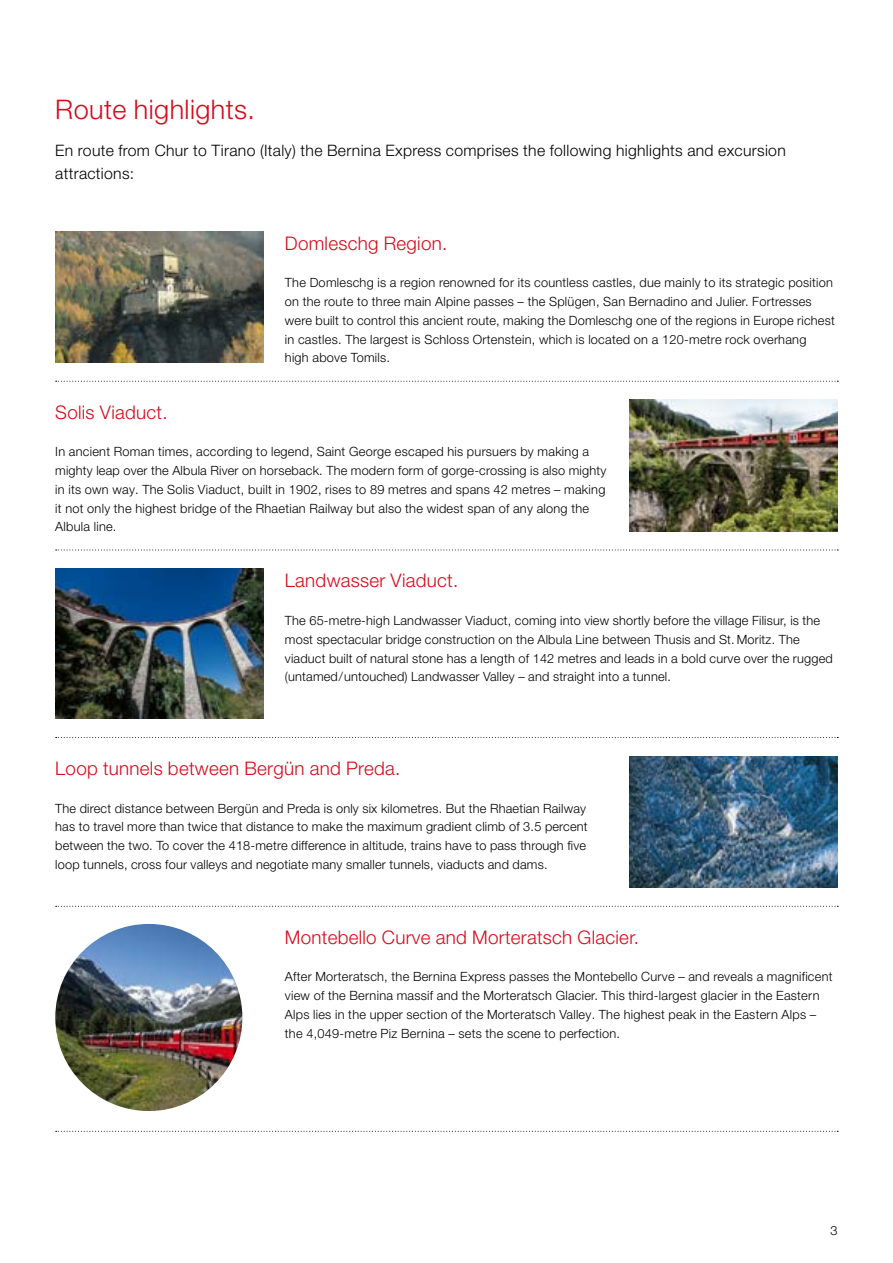
<style>
.page{position:relative;width:893px;height:1263px;background:#fff}
.page>*{position:absolute;margin:0;border:0;box-sizing:border-box;transform-origin:0 0}
.t1{font:300 27px "Helvetica Neue LT Pro";letter-spacing:.015em;color:#d50c1b}
.t2{font:300 18.75px "Helvetica Neue LT Pro";letter-spacing:.015em;color:#d50c1b}
.t3{font:300 15.75px/22.5px "Helvetica Neue LT Pro";letter-spacing:.02em;color:#000}
.t4{font:300 12.75px/18.8px "Helvetica Neue LT Pro";letter-spacing:.015em;color:#000}
</style>
<div class="page">
<img style="left:55px;top:231px;width:209px;height:131px">
<img style="left:629px;top:400px;width:209px;height:131px">
<svg style="left:56px;top:381px;width:782px;height:1px"></svg>
<svg style="left:56px;top:549px;width:782px;height:1px"></svg>
<svg style="left:56px;top:737px;width:782px;height:1px"></svg>
<svg style="left:56px;top:906px;width:782px;height:1px"></svg>
<svg style="left:56px;top:1131px;width:782px;height:1px"></svg>
<img style="left:55px;top:569px;width:209px;height:150px">
<img style="left:629px;top:756px;width:209px;height:131px">
<img style="left:55px;top:924px;width:187px;height:187px;border-radius:94px">
<h1 class="t1" style="left:55px;top:93px;width:201px">Route highlights.</h1>
<p class="t3" style="left:55px;top:139px;width:732px">En route from Chur to Tirano (Italy) the Bernina Express comprises the following highlights and excursion attractions:</p>
<h2 class="t2" style="left:285px;top:232px;width:164px">Domleschg Region.</h2>
<p class="t4" style="left:285px;top:273px;width:551px">The Domleschg is a region renowned for its countless castles, due mainly to its strategic position on the route to three main Alpine passes – the Splügen, San Bernadino and Julier. Fortresses were built to control this ancient route, making the Domleschg one of the regions in Europe richest in castles. The largest is Schloss Ortenstein, which is located on a 120-metre rock overhang<br>high above Tomils.</p>
<h2 class="t2" style="left:55px;top:401px;width:114px">Solis Viaduct.</h2>
<p class="t4" style="left:55px;top:442px;width:553px">In ancient Roman times, according to legend, Saint George escaped his pursuers by making a mighty leap over the Albula River on horseback. The modern form of gorge-crossing is also mighty in its own way. The Solis Viaduct, built in 1902, rises to 89 metres and spans 42 metres – making it not only the highest bridge of the Rhaetian Railway but also the widest span of any along the Albula line.</p>
<h2 class="t2" style="left:285px;top:569px;width:175px">Landwasser Viaduct.</h2>
<p class="t4" style="left:285px;top:611px;width:549px">The 65-metre-high Landwasser Viaduct, coming into view shortly before the village Filisur, is the most spectacular bridge construction on the Albula Line between Thusis and St. Moritz. The viaduct built of natural stone has a length of 142 metres and leads in a bold curve over the rugged (untamed/untouched) Landwasser Valley – and straight into a tunnel.</p>
<h2 class="t2" style="left:55px;top:757px;width:347px">Loop tunnels between Bergün and Preda.</h2>
<p class="t4" style="left:55px;top:798px;width:534px">The direct distance between Bergün and Preda is only six kilometres. But the Rhaetian Railway has to travel more than twice that distance to make the maximum gradient climb of 3.5 percent between the two. To cover the 418-metre difference in altitude, trains have to pass through five loop tunnels, cross four valleys and negotiate many smaller tunnels, viaducts and dams.</p>
<h2 class="t2" style="left:285px;top:926px;width:356px">Montebello Curve and Morteratsch Glacier.</h2>
<p class="t4" style="left:285px;top:967px;width:549px">After Morteratsch, the Bernina Express passes the Montebello Curve – and reveals a magnificent view of the Bernina massif and the Morteratsch Glacier. This third-largest glacier in the Eastern Alps lies in the upper section of the Morteratsch Valley. The highest peak in the Eastern Alps – the 4,049-metre Piz Bernina – sets the scene to perfection.</p>
<p class="t4" style="left:831px;top:1221px;width:9px">3</p>
</div>
